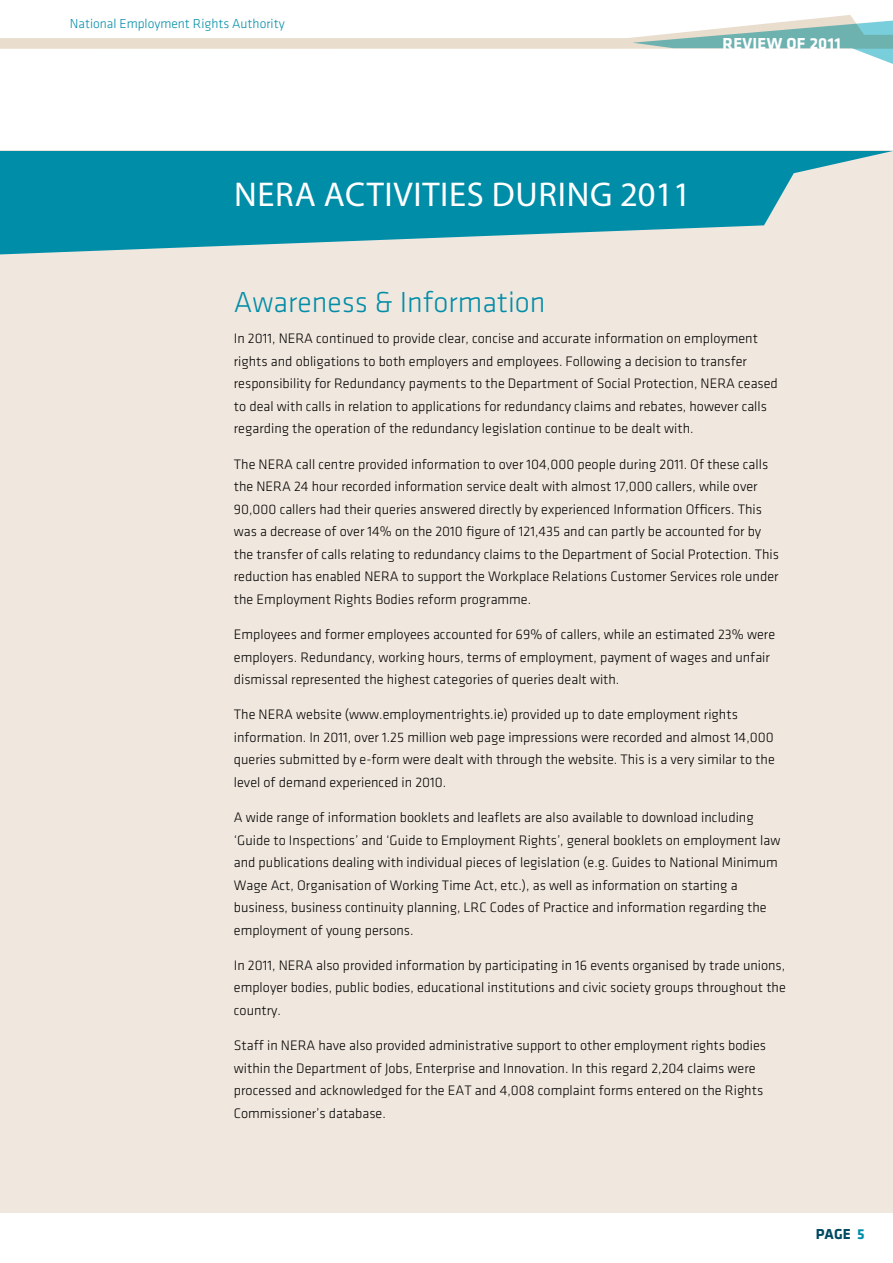
<style>
.page{position:relative;width:893px;height:1263px;background:#fff}
.page>*{position:absolute;margin:0;border:0;box-sizing:border-box;transform-origin:0 0}
.t1{font:34.5px "Myriad Pro";letter-spacing:.02em;color:#fff}
.t2{font:300 30px "Klavika";color:#008da8}
.t3{font:700 16.5px "Klavika";letter-spacing:.02em;color:#fff}
.t4{font:700 15px "Klavika";color:#004963}
.t5{font:300 14.25px/22.5px "Klavika";color:#000}
.t6{font:300 13.5px "Klavika";color:#008da8}
.s1{color:#008da8}
</style>
<div class="page">
<div style="left:0;top:150px;width:893px;height:1062px;background:#f0e7de"></div>
<svg style="left:0;top:15px;width:893px;height:49px"></svg>
<svg style="left:0;top:151px;width:893px;height:103px;fill:#008da8"></svg>
<p class="t6" style="left:70px;top:16px;width:216px">National Employment Rights Authority</p>
<p class="t3" style="left:722px;top:34px;width:120px">REVIEW OF 2011</p>
<h1 class="t1" style="left:234px;top:173px;width:458px">NERA ACTIVITIES DURIN G 2011</h1>
<h2 class="t2" style="left:234px;top:287px;width:313px">Awareness &amp; Information</h2>
<p class="t5" style="left:234px;top:328px;width:546px">In 2011, NERA continued to provide clear, concise and accurate information on employment rights and obligations to both employers and employees. Following a decision to transfer responsibility for Redundancy payments to the Department of Social Protection, NERA ceased to deal with calls in relation to applications for redundancy claims and rebates, however calls regarding the operation of the redundancy legislation continue to be dealt with.</p>
<p class="t5" style="left:234px;top:453px;width:547px">The NERA call centre provided information to over 104,000 people during 2011. Of these calls the NERA 24 hour recorded information service dealt with almost 17,000 callers, while over 90,000 callers had their queries answered directly by experienced Information Officers. This was a decrease of over 14% on the 2010 figure of 121,435 and can partly be accounted for by the transfer of calls relating to redundancy claims to the Department of Social Protection. This reduction has enabled NERA to support the Workplace Relations Customer Services role under the Employment Rights Bodies reform programme.</p>
<p class="t5" style="left:234px;top:623px;width:543px">Employees and former employees accounted for 69% of callers, while an estimated 23% were employers. Redundancy, working hours, terms of employment, payment of wages and unfair dismissal represented the highest categories of queries dealt with.</p>
<p class="t5" style="left:234px;top:703px;width:542px">The NERA website (www.employmentrights.ie) provided up to date employment rights information. In 2011, over 1.25 million web page impressions were recorded and almost 14,000 queries submitted by e-form were dealt with through the website. This is a very similar to the level of demand experienced in 2010.</p>
<p class="t5" style="left:234px;top:806px;width:548px">A wide range of information booklets and leaflets are also available to download including ‘Guide to Inspections’ and ‘Guide to Employment Rights’, general booklets on employment law and publications dealing with individual pieces of legislation (e.g. Guides to National Minimum Wage Act, Organisation of Working Time Act, etc.), as well as information on starting a business, business continuity planning, LRC Codes of Practice and information regarding the employment of young persons.</p>
<p class="t5" style="left:234px;top:954px;width:553px;text-align:justify">In 2011, NERA also provided information by participating in 16 events organised by trade unions, employer bodies, public bodies, educational institutions and civic society groups throughout the country.</p>
<p class="t5" style="left:234px;top:1034px;width:534px">Staff in NERA have also provided administrative support to other employment rights bodies within the Department of Jobs, Enterprise and Innovation. In this regard 2,204 claims were processed and acknowledged for the EAT and 4,008 complaint forms entered on the Rights Commissioner’s database.</p>
<p class="t4" style="left:816px;top:1226px;width:50px">PAGE <span class="s1">5</span></p>
</div>
